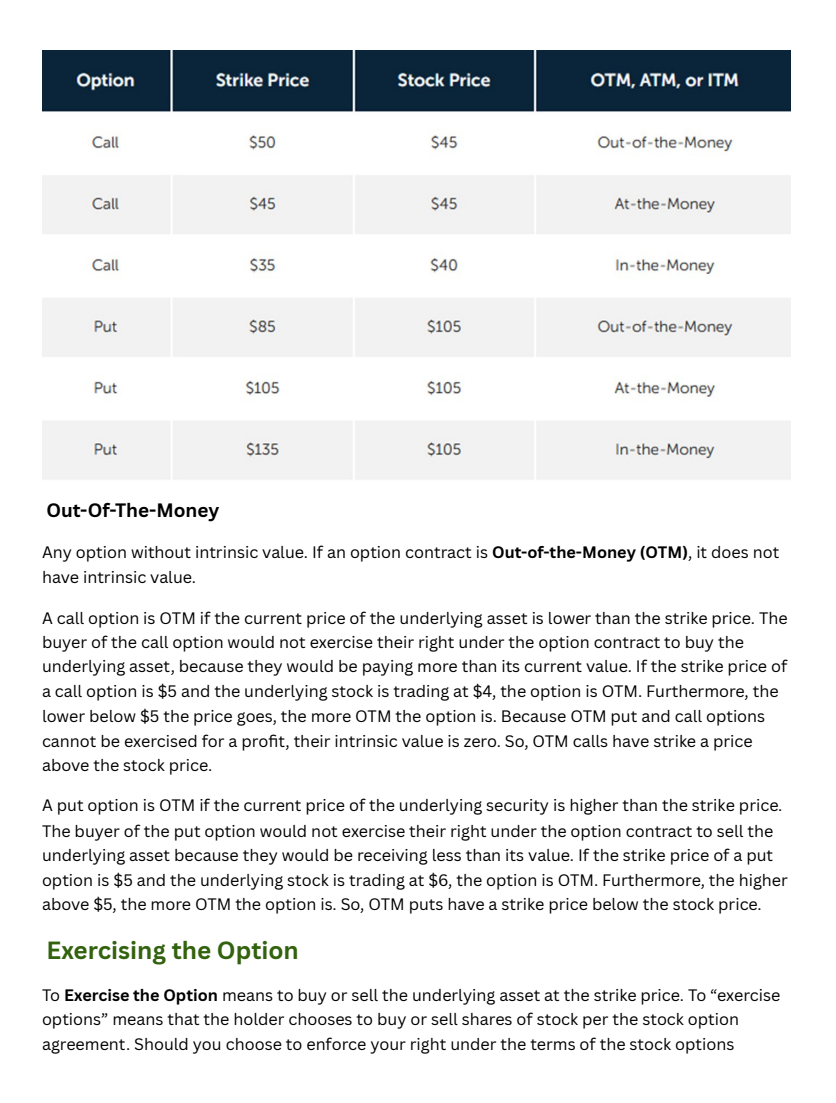
<style>
.page{position:relative;width:836px;height:1103px;background:#fff}
.page>*{position:absolute;margin:0;border:0;box-sizing:border-box;transform-origin:0 0}
.t1{font:700 24.15px "Canva Sans";color:#32620e}
.t2{font:700 18.9px "Canva Sans";color:#000}
.t3{font:16.2px/24.6px "Canva Sans";color:#000}
.s1{font-weight:700}
</style>
<div class="page">
<img style="left:42px;top:50px;width:748px;height:430px">
<p class="t2" style="left:46px;top:497px;width:174px">Out-Of-The-Money</p>
<p class="t3" style="left:42px;top:540px;width:739px;line-height:24.2px">Any option without intrinsic value. If an option contract is <span class="s1">Out-of-the-Money (OTM)</span>, it does not have intrinsic value.</p>
<p class="t3" style="left:42px;top:605px;width:747px">A call option is OTM if the current price of the underlying asset is lower than the strike price. The buyer of the call option would not exercise their right under the option contract to buy the underlying asset, because they would be paying more than its current value. If the strike price of a call option is $5 and the underlying stock is trading at $4, the option is OTM. Furthermore, the lower below $5 the price goes, the more OTM the option is. Because OTM put and call options cannot be exercised for a profit, their intrinsic value is zero. So, OTM calls have strike a price above the stock price.</p>
<p class="t3" style="left:42px;top:793px;width:747px">A put option is OTM if the current price of the underlying security is higher than the strike price.<br>The buyer of the put option would not exercise their right under the option contract to sell the underlying asset because they would be receiving less than its value. If the strike price of a put option is $5 and the underlying stock is trading at $6, the option is OTM. Furthermore, the higher above $5, the more OTM the option is. So, OTM puts have a strike price below the stock price.</p>
<p class="t1" style="left:46px;top:933px;width:254px">Exercising the Option</p>
<p class="t3" style="left:42px;top:982px;width:740px">To <span class="s1">Exercise the Option</span> means to buy or sell the underlying asset at the strike price. To “exercise options” means that the holder chooses to buy or sell shares of stock per the stock option agreement. Should you choose to enforce your right under the terms of the stock options</p>
</div>
